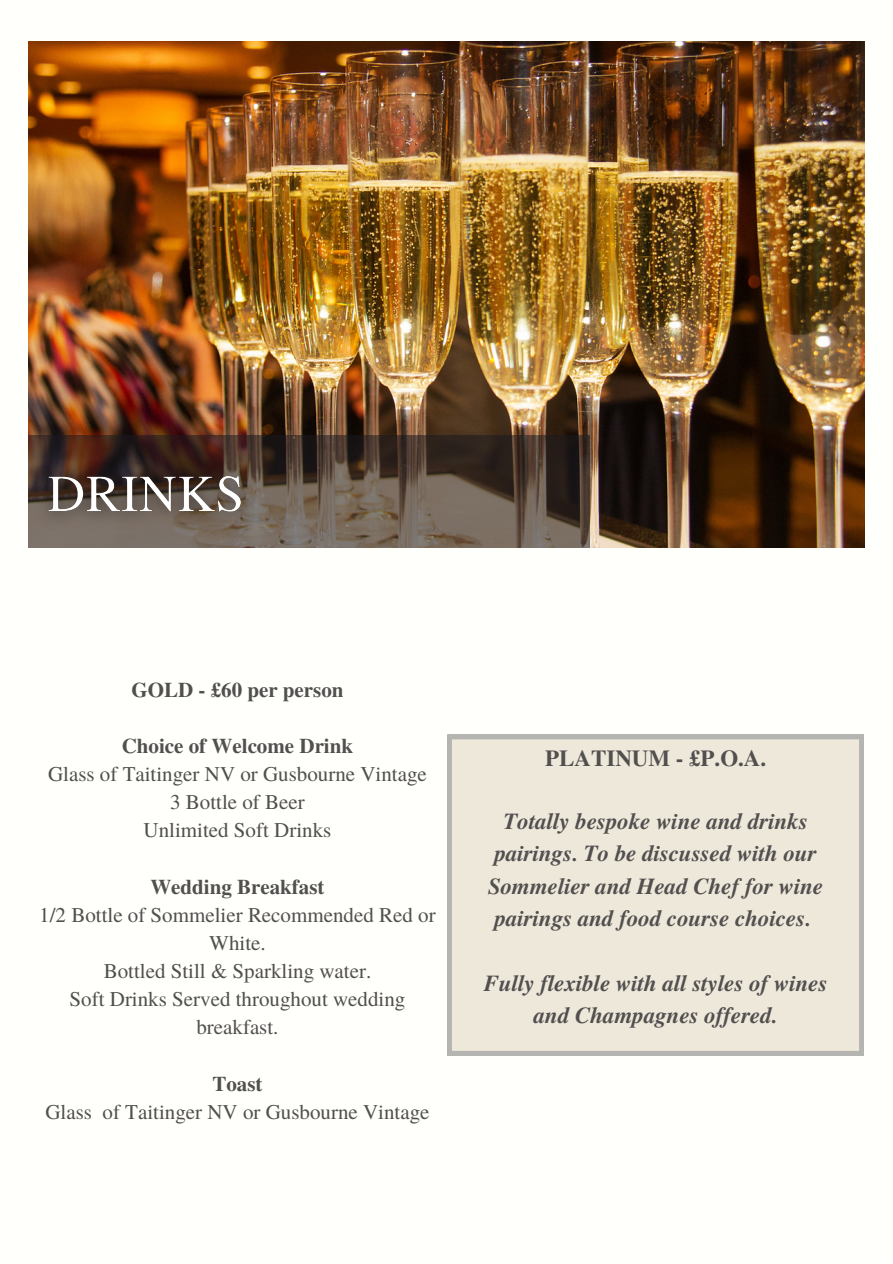
<style>
.page{position:relative;width:893px;height:1264px;background:#fff}
.page>*{position:absolute;margin:0;border:0;box-sizing:border-box;transform-origin:0 0}
.t1{font:italic 700 22.95px/32.5px "Te X Gyre Termes";color:#524f4f;text-align:center}
.t2{font:700 22.95px "Te X Gyre Termes";color:#524f4f}
.t3{font:21px/28px "Te X Gyre Termes";color:#524f4f;text-align:center}
.t4{font:700 21px "Te X Gyre Termes";color:#524f4f}
</style>
<div class="page">
<div style="left:0;top:0;width:892px;height:1262px;background:#fffffb"></div>
<img style="left:29px;top:42px;width:835px;height:506px">
<svg style="left:268px;top:435px;width:321px;height:113px;background:#5a4d42"></svg>
<div style="left:447px;top:735px;width:416px;height:320px;background:#eee8da"></div>
<img style="left:28px;top:435px;width:240px;height:113px">
<p class="t4" style="left:131px;top:673px;width:214px">GOLD - £60 per person</p>
<p class="t4" style="left:122px;top:729px;width:233px">Choice of Welcome Drink</p>
<p class="t3" style="left:48px;top:759px;width:380px">Glass of Taitinger NV or Gusbourne Vintage<br>3 Bottle of Beer<br>Unlimited Soft Drinks</p>
<p class="t4" style="left:150px;top:870px;width:176px">Wedding Breakfast</p>
<p class="t3" style="left:39px;top:899px;width:398px">1/2 Bottle of Sommelier Recommended Red or<br>White.<br>Bottled Still &amp; Sparkling water.<br>Soft Drinks Served throughout wedding breakfast.</p>
<p class="t4" style="left:212px;top:1067px;width:52px">Toast</p>
<p class="t3" style="left:45px;top:1096px;width:385px">Glass of Taitinger NV or Gusbourne Vintage</p>
<p class="t2" style="left:545px;top:740px;width:222px">PLATINUM - £P.O.A.</p>
<p class="t1" style="left:488px;top:803px;width:337px">Totally bespoke wine and drinks pairings. To be discussed with our Sommelier and Head Chef for wine pairings and food course choices.</p>
<p class="t1" style="left:484px;top:965px;width:345px">Fully flexible with all styles of wines and Champagnes offered.</p>
</div>
